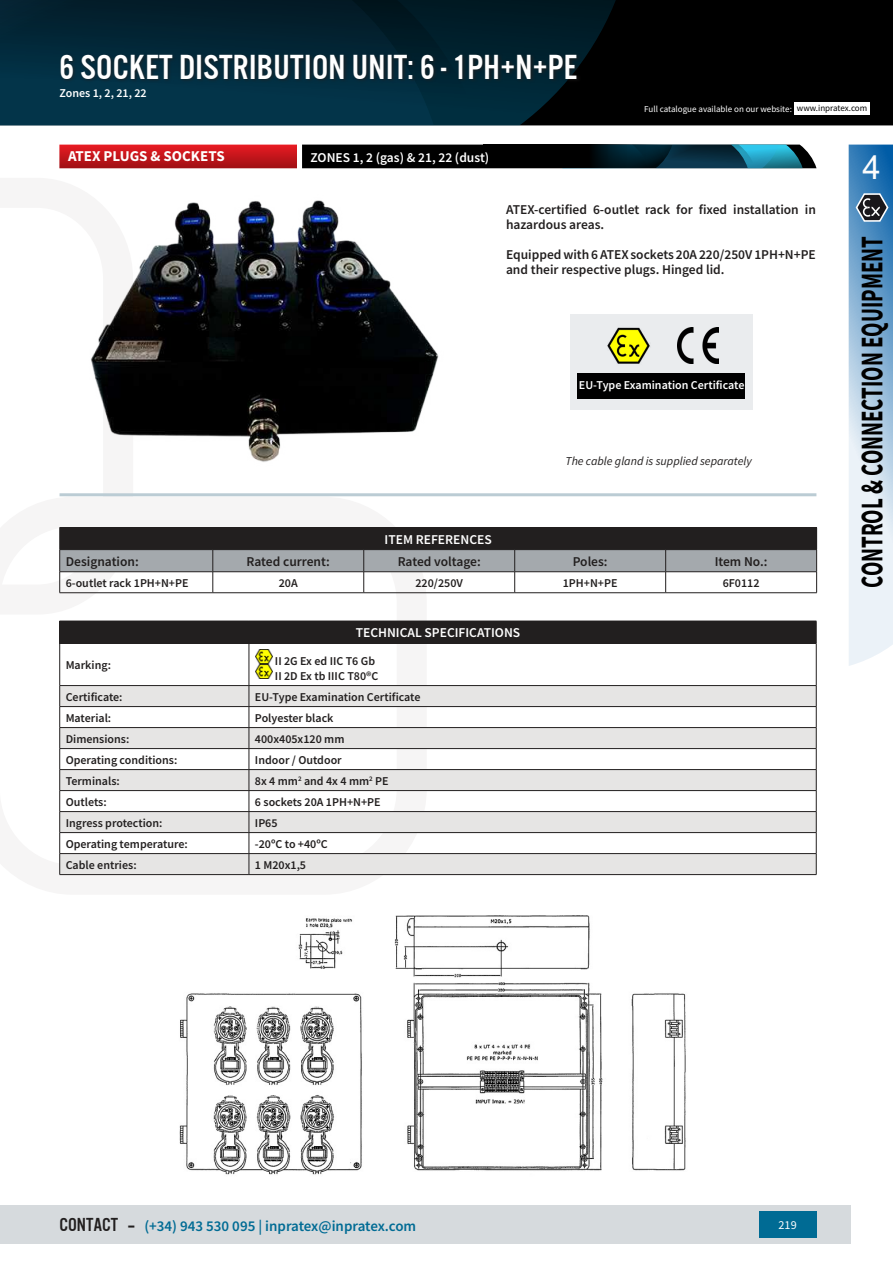
<style>
.page{position:relative;width:893px;height:1263px;background:#fff}
.page>*{position:absolute;margin:0;border:0;box-sizing:border-box;transform-origin:0 0}
.t1{font:36px "U.S.101";letter-spacing:.01em;color:#fff}
.t2{font:33px "Arial";color:#fcfcfc}
.t3{font:700 31.5px "Source Sans Pro";color:#000;scale:.67 1}
.t4{font:600 15px "Source Sans Pro";color:#006b94}
.t5{font:700 15px "Source Sans Pro";color:#fff}
.t6{font:600 13.5px/15px "Source Sans Pro";color:#221f1f}
.t7{font:600 13.5px "Source Sans Pro";color:#fff}
.t8{font:12.15px "Source Sans Pro";color:#fff}
.t9{font:600 12px/15px "Source Sans Pro";color:#221f1f}
.t10{font:600 12px "Source Sans Pro";color:#fff}
.t11{font:italic 12px "Source Sans Pro";color:#221f1f}
.t12{font:9px "Source Sans Pro";color:#fff}
.s1{color:#000}
.s2{font-family:"U.S.101";font-weight:400;font-size:19.5px;color:#221f1f}
.s3{font-family:"Orbitron";font-weight:700;color:#221f1f}
</style>
<div class="page">
<div style="left:622px;top:0;width:271px;height:125px;background:#000"></div>
<svg style="left:479px;top:0;width:143px;height:125px;background:#00141c"></svg>
<svg style="left:0;top:0;width:479px;height:125px;background:#022839"></svg>
<div style="left:794px;top:102px;width:76px;height:13px;background:#fff"></div>
<div style="left:0;top:1205px;width:850px;height:39px;background:#d6dadd"></div>
<div style="left:759px;top:1211px;width:57px;height:27px;background:#006b94"></div>
<svg style="left:59px;top:593px;width:368px;height:283px"></svg>
<svg style="left:59px;top:493px;width:74px;height:121px"></svg>
<svg style="left:849px;top:145px;width:44px;height:521px;background:#a4c3dc"></svg>
<hr style="left:60px;top:493px;width:756px;height:3px;background:#bbccd4">
<img style="left:91px;top:200px;width:348px;height:262px">
<div style="left:570px;top:315px;width:182px;height:95px;background:#eaecee"></div>
<div style="left:578px;top:373px;width:167px;height:26px;background:#000"></div>
<img style="left:607px;top:327px;width:43px;height:37px">
<img style="left:677px;top:328px;width:41px;height:35px">
<img style="left:179px;top:915px;width:507px;height:260px">
<div style="left:60px;top:621px;width:756px;height:22px;background:#221f1f"></div>
<div style="left:249px;top:685px;width:567px;height:21px;background:#e6e5e4"></div>
<svg style="left:250px;top:728px;width:566px;height:146px"></svg>
<div style="left:249px;top:769px;width:567px;height:21px;background:#e6e5e4"></div>
<div style="left:249px;top:811px;width:567px;height:21px;background:#e6e5e4"></div>
<svg style="left:59px;top:621px;width:1px;height:22px"></svg>
<svg style="left:816px;top:621px;width:1px;height:22px"></svg>
<hr style="left:60px;top:643px;width:189px;height:1px;background:#221f1f">
<hr style="left:59px;top:643px;width:1px;height:42px;background:#221f1f">
<hr style="left:249px;top:643px;width:567px;height:1px;background:#221f1f">
<hr style="left:249px;top:643px;width:1px;height:42px;background:#221f1f">
<hr style="left:816px;top:643px;width:1px;height:42px;background:#221f1f">
<hr style="left:249px;top:685px;width:567px;height:1px;background:#221f1f">
<hr style="left:249px;top:706px;width:567px;height:1px;background:#221f1f">
<hr style="left:249px;top:727px;width:567px;height:1px;background:#221f1f">
<hr style="left:249px;top:748px;width:567px;height:1px;background:#221f1f">
<hr style="left:249px;top:769px;width:567px;height:1px;background:#221f1f">
<hr style="left:249px;top:790px;width:567px;height:1px;background:#221f1f">
<hr style="left:249px;top:811px;width:567px;height:1px;background:#221f1f">
<hr style="left:249px;top:832px;width:567px;height:1px;background:#221f1f">
<hr style="left:249px;top:853px;width:567px;height:1px;background:#221f1f">
<svg style="left:59px;top:685px;width:191px;height:189px"></svg>
<svg style="left:816px;top:686px;width:1px;height:188px"></svg>
<hr style="left:60px;top:874px;width:189px;height:1px;background:#221f1f">
<hr style="left:249px;top:874px;width:567px;height:1px;background:#221f1f">
<img style="left:255px;top:649px;width:17px;height:30px">
<img style="left:60px;top:145px;width:237px;height:23px">
<svg style="left:302px;top:145px;width:514px;height:23px;background:#0d282f"></svg>
<svg style="left:483px;top:145px;width:238px;height:23px;background:#02131b"></svg>
<div style="left:59px;top:53px;width:523px;height:30px;background:#221f1f;opacity:.75"></div>
<hr style="left:60px;top:527px;width:153px;height:1px;background:#221f1f">
<hr style="left:213px;top:527px;width:151px;height:1px;background:#221f1f">
<hr style="left:364px;top:527px;width:151px;height:1px;background:#221f1f">
<hr style="left:515px;top:527px;width:151px;height:1px;background:#221f1f">
<hr style="left:666px;top:527px;width:151px;height:1px;background:#221f1f">
<svg style="left:59px;top:528px;width:758px;height:64px"></svg>
<hr style="left:60px;top:592px;width:153px;height:1px;background:#221f1f">
<hr style="left:213px;top:592px;width:151px;height:1px;background:#221f1f">
<hr style="left:364px;top:592px;width:151px;height:1px;background:#221f1f">
<hr style="left:515px;top:592px;width:151px;height:1px;background:#221f1f">
<hr style="left:666px;top:592px;width:151px;height:1px;background:#221f1f">
<h1 class="t1" style="left:60px;top:45px;width:519px">6 SOCKET DISTRIBUTION UNIT: 6 - 1PH+N+PE</h1>
<p class="t10" style="left:60px;top:88px;width:89px">Zones 1, 2, 21, 22</p>
<p class="t5" style="left:68px;top:151px;width:158px">ATEX PLUGS &amp; SOCKETS</p>
<p class="t7" style="left:311px;top:151px;width:180px">ZONES 1, 2 (gas) &amp; 21, 22 (dust)</p>
<p class="t12" style="left:644px;top:106px;width:225px">Full catalogue available on our website: <span class="s1">www.inpratex.com</span></p>
<h2 class="t2" style="left:862px;top:148px;width:20px">4</h2>
<p class="t6" style="left:506px;top:203px;width:311px">ATEX-certified 6-outlet rack for fixed installation in hazardous areas.</p>
<p class="t6" style="left:506px;top:248px;width:311px">Equipped with 6 ATEX sockets 20A 220/250V 1PH+N+PE and their respective plugs. Hinged lid.</p>
<p class="t10" style="left:579px;top:380px;width:167px">EU-Type Examination Certificate</p>
<p class="t7" style="left:385px;top:533px;width:109px">ITEM REFERENCES</p>
<p class="t11" style="left:566px;top:456px;width:188px">The cable gland is supplied separately</p>
<p class="t6" style="left:66px;top:555px;width:75px">Designation:</p>
<p class="t6" style="left:247px;top:555px;width:85px">Rated current:</p>
<p class="t6" style="left:398px;top:555px;width:85px">Rated voltage:</p>
<p class="t6" style="left:573px;top:555px;width:37px">Poles:</p>
<p class="t6" style="left:715px;top:555px;width:54px">Item No.:</p>
<p class="t9" style="left:66px;top:576px;width:124px">6-outlet rack 1PH+N+PE</p>
<p class="t9" style="left:279px;top:576px;width:21px">20A</p>
<p class="t9" style="left:415px;top:576px;width:49px">220/250V</p>
<p class="t9" style="left:563px;top:576px;width:56px">1PH+N+PE</p>
<p class="t9" style="left:723px;top:576px;width:38px">6F0112</p>
<p class="t7" style="left:356px;top:627px;width:166px">TECHNICAL SPECIFICATIONS</p>
<p class="t9" style="left:66px;top:658px;width:47px">Marking:</p>
<p class="t9" style="left:275px;top:654px;width:105px">II 2G Ex ed IIC T6 Gb<br>II 2D Ex tb IIIC T80®C</p>
<p class="t9" style="left:66px;top:690px;width:58px">Certificate:</p>
<p class="t9" style="left:255px;top:690px;width:167px">EU-Type Examination Certificate</p>
<p class="t9" style="left:66px;top:711px;width:47px">Material:</p>
<p class="t9" style="left:255px;top:711px;width:80px">Polyester black</p>
<p class="t9" style="left:66px;top:732px;width:65px">Dimensions:</p>
<p class="t9" style="left:255px;top:732px;width:91px">400x405x120 mm</p>
<p class="t9" style="left:66px;top:753px;width:113px">Operating conditions:</p>
<p class="t9" style="left:255px;top:753px;width:88px">Indoor / Outdoor</p>
<p class="t9" style="left:66px;top:774px;width:56px">Terminals:</p>
<p class="t9" style="left:255px;top:774px;width:135px">8x 4 mm<sup>2</sup> and 4x 4 mm<sup>2</sup> PE</p>
<p class="t9" style="left:66px;top:795px;width:42px">Outlets:</p>
<p class="t9" style="left:255px;top:795px;width:127px">6 sockets 20A 1PH+N+PE</p>
<p class="t9" style="left:66px;top:816px;width:98px">Ingress protection:</p>
<p class="t9" style="left:255px;top:816px;width:24px">IP65</p>
<p class="t9" style="left:66px;top:837px;width:124px">Operating temperature:</p>
<p class="t9" style="left:255px;top:837px;width:74px">-20ºC to +40ºC</p>
<p class="t9" style="left:66px;top:858px;width:72px">Cable entries:</p>
<p class="t9" style="left:255px;top:858px;width:53px">1 M20x1,5</p>
<h3 class="t3" style="left:861px;top:588px;width:526px;rotate:-90deg">CONTROL &amp; CONNECTION EQUIPMENT</h3>
<p class="t4" style="left:59px;top:1220px;width:358px"><span class="s2">CONTACT</span> <span class="s3">-</span> (+34) 943 530 095 | inpratex@inpratex.com</p>
<p class="t8" style="left:779px;top:1220px;width:20px">219</p>
</div>
